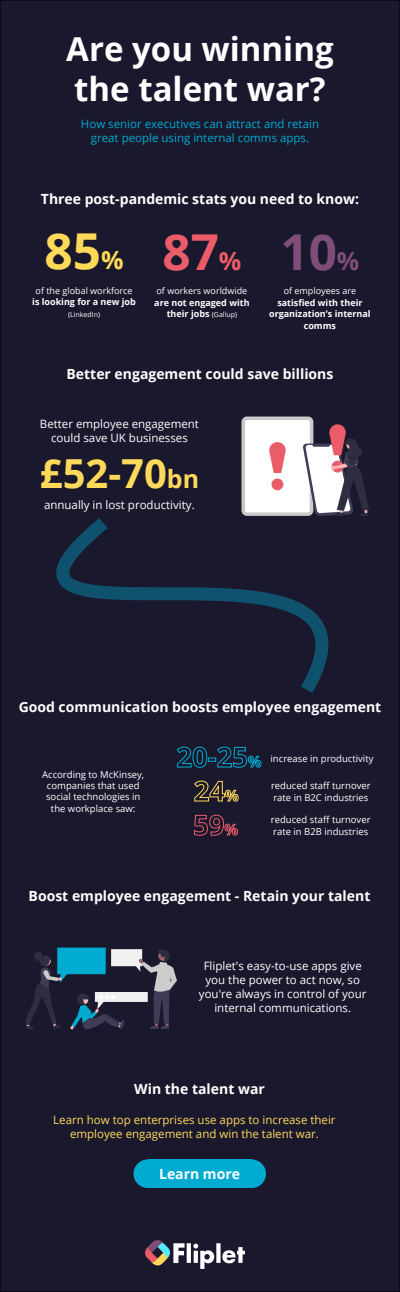
<style>
.page{position:relative;width:400px;height:1292px;background:#1a182d}
.page>*{position:absolute;margin:0;border:0;box-sizing:border-box;transform-origin:0 0}
.t1{font:700 49.5px "Open Sans";color:#ffd95a}
.t2{font:700 40px "Open Sans";color:#ffd95a}
.t3{font:700 33px/39.6px "Open Sans";color:#fff}
.t4{font:700 14px "Open Sans";color:#fff}
.t5{font:11.5px/13.8px "Open Sans";color:#fff;text-align:center}
.t6{font:11.5px/13.8px "Open Sans";color:#ffd95a;text-align:center}
.t7{font:11.5px/13.8px "Open Sans";color:#00abd1;text-align:center}
.t8{font:9.5px/11.4px "Open Sans";color:#fff}
.t9{font:700 9px/11.5px "Open Sans";color:#fff;text-align:center}
.t10{font:9px "Open Sans";color:#fff}
.t11{font:7px "Open Sans";color:#fff}
.s1{font-size:25px}
.s2{color:#eb5c69}
.s3{font-size:25px;color:#eb5c69}
.s4{color:#7e4d79}
.s5{font-size:25px;color:#7e4d79}
.s6{font-weight:400;font-size:7px}
</style>
<div class="page">
<svg style="left:56px;top:518px;width:272px;height:175px;background:#181e34"></svg>
<svg style="left:177px;top:747px;width:85px;height:21px;background:#133c56"></svg>
<svg style="left:194px;top:781px;width:45px;height:21px"></svg>
<svg style="left:194px;top:815px;width:44px;height:21px"></svg>
<img style="left:145px;top:1240px;width:100px;height:29px">
<div style="left:148px;top:1160px;width:104px;height:28px;background:#00abd1"></div>
<div style="left:134px;top:1160px;width:28px;height:28px;background:#00abd1;border-radius:50%"></div>
<div style="left:238px;top:1160px;width:28px;height:28px;background:#00abd1;border-radius:50%"></div>
<svg style="left:25px;top:948px;width:152px;height:82px;background:#384a5e"></svg>
<div style="left:241px;top:417px;width:72px;height:99px;background:#cacaca;border-radius:5px"></div>
<div style="left:245px;top:420px;width:65px;height:92px;background:#fff;border-radius:2px"></div>
<div style="left:272px;top:478px;width:11px;height:12px;background:#eb5c69;border-radius:50%"></div>
<svg style="left:269px;top:442px;width:17px;height:31px"></svg>
<svg style="left:303px;top:424px;width:66px;height:92px"></svg>
<h3 class="t3" style="left:66px;top:29px;width:269px">Are you winning the talent war?</h3>
<p class="t7" style="left:81px;top:117px;width:240px">How senior executives can attract and retain great people using internal comms apps.</p>
<p class="t4" style="left:41px;top:189px;width:320px">Three post-pandemic stats you need to know:</p>
<h1 class="t1" style="left:45px;top:217px;width:316px">85<span class="s1">%</span> <span class="s2">87</span><span class="s3">%</span> <span class="s4">10</span><span class="s5">%</span></h1>
<p class="t10" style="left:36px;top:285px;width:99px">of the global workforce</p>
<p class="t9" style="left:32px;top:296px;width:105px">is looking for a new job</p>
<p class="t11" style="left:68px;top:310px;width:33px">(LinkedIn)</p>
<p class="t10" style="left:157px;top:285px;width:92px">of workers worldwide</p>
<p class="t9" style="left:154px;top:296px;width:97px">are not engaged with their jobs <span class="s6">(Gallup)</span></p>
<p class="t10" style="left:284px;top:285px;width:74px">of employees are</p>
<p class="t9" style="left:269px;top:296px;width:103px">satisfied with their organization’s internal comms</p>
<p class="t4" style="left:67px;top:364px;width:268px">Better engagement could save billions</p>
<p class="t5" style="left:40px;top:416px;width:161px">Better employee engagement could save UK businesses</p>
<h2 class="t2" style="left:40px;top:445px;width:161px">£52-70<span class="s1">bn</span></h2>
<p class="t5" style="left:44px;top:498px;width:152px">annually in lost productivity.</p>
<p class="t4" style="left:19px;top:697px;width:364px">Good communication boosts employee engagement</p>
<p class="t8" style="left:42px;top:768px;width:104px;text-align:center">According to McKinsey, companies that used social technologies in the workplace saw:</p>
<p class="t8" style="left:271px;top:752px;width:104px">increase in productivity</p>
<p class="t8" style="left:271px;top:780px;width:101px">reduced staff turnover rate in B2C industries</p>
<p class="t8" style="left:271px;top:814px;width:101px">reduced staff turnover rate in B2B industries</p>
<p class="t4" style="left:29px;top:886px;width:343px">Boost employee engagement - Retain your talent</p>
<p class="t5" style="left:199px;top:959px;width:169px">Fliplet's easy-to-use apps give you the power to act now, so you're always in control of your internal communications.</p>
<p class="t4" style="left:134px;top:1079px;width:132px">Win the talent war</p>
<p class="t6" style="left:53px;top:1112px;width:284px">Learn how top enterprises use apps to increase their employee engagement and win the talent war.</p>
<p class="t4" style="left:159px;top:1164px;width:82px">Learn more</p>
</div>
